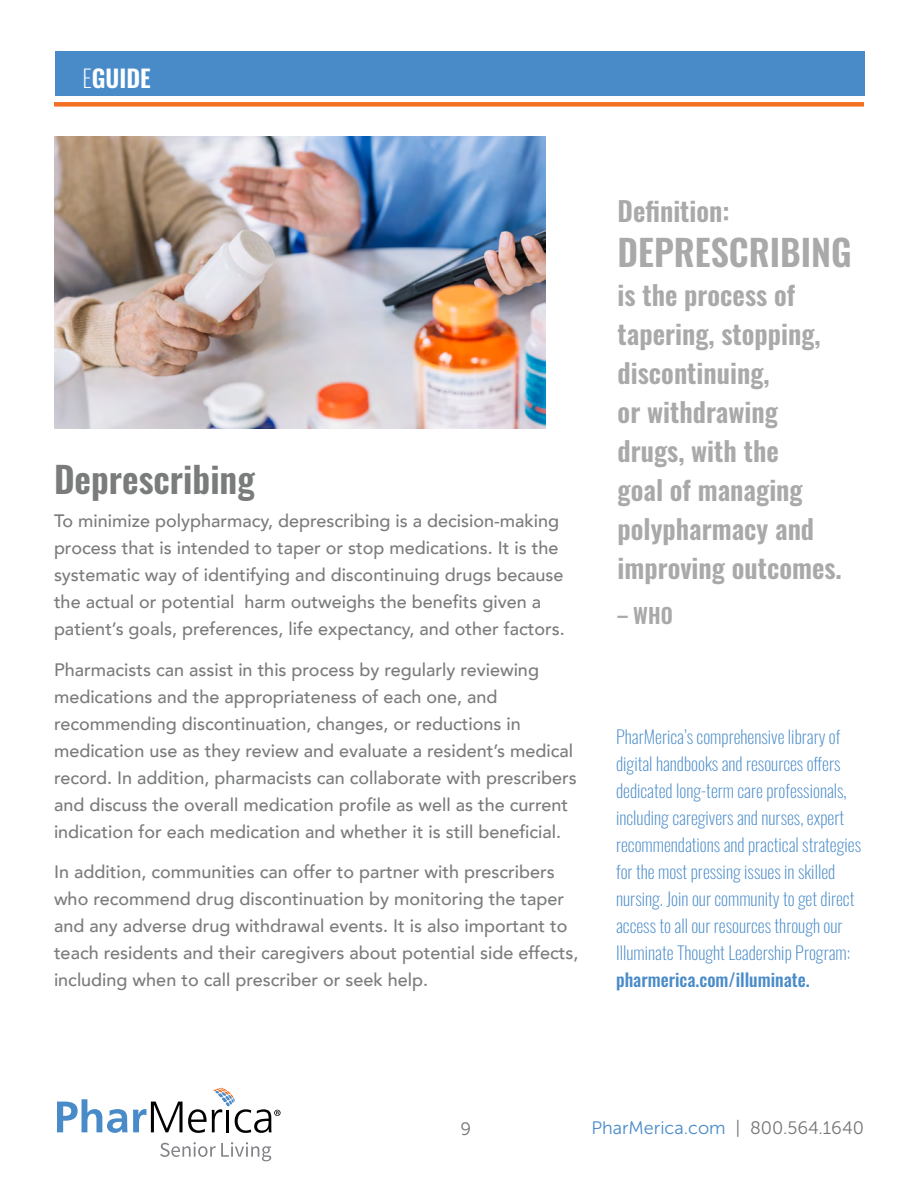
<style>
.page{position:relative;width:918px;height:1188px;background:#fff}
.page>*{position:absolute;margin:0;border:0;box-sizing:border-box;transform-origin:0 0}
.t1{font:600 36px "Oswald";color:#7a7b7b}
.t2{font:600 36px "Oswald";color:#a9a9a9}
.t3{font:600 27px/39px "Oswald";color:#a9a9a9}
.t4{font:600 24px "Oswald";color:#fff}
.t5{font:600 21px "Oswald";color:#a9a9a9}
.t6{font:500 18px/27px "Avenir";color:#7a7b7b}
.t7{font:200 18px/27px "Oswald";color:#498bc9}
.t8{font:18px "Museo Sans 300";color:#498bc9}
.t9{font:500 18px "Oswald";color:#498bc9}
.t10{font:18px "Museo Sans 300";color:#757779}
.s1{font-weight:200}
.s2{color:#757779}
</style>
<div class="page">
<div style="left:55px;top:52px;width:810px;height:44px;background:#498bc9"></div>
<div style="left:54px;top:102px;width:810px;height:5px;background:#f36f21"></div>
<svg style="left:160px;top:1142px;width:111px;height:19px"></svg>
<svg style="left:57px;top:1088px;width:224px;height:45px"></svg>
<img style="left:54px;top:136px;width:491px;height:293px">
<h3 class="t4" style="left:82px;top:66px;width:70px"><span class="s1">E</span>GUIDE</h3>
<h1 class="t1" style="left:54px;top:460px;width:202px">Deprescribing</h1>
<p class="t6" style="left:54px;top:507px;width:512px">To minimize polypharmacy, deprescribing is a decision-making process that is intended to taper or stop medications. It is the systematic way of identifying and discontinuing drugs because the actual or potential harm outweighs the benefits given a patient’s goals, preferences, life expectancy, and other factors.</p>
<p class="t6" style="left:54px;top:655px;width:524px">Pharmacists can assist in this process by regularly reviewing medications and the appropriateness of each one, and recommending discontinuation, changes, or reductions in medication use as they review and evaluate a resident’s medical record. In addition, pharmacists can collaborate with prescribers and discuss the overall medication profile as well as the current indication for each medication and whether it is still beneficial.</p>
<p class="t6" style="left:54px;top:858px;width:526px">In addition, communities can offer to partner with prescribers who recommend drug discontinuation by monitoring the taper and any adverse drug withdrawal events. It is also important to teach residents and their caregivers about potential side effects, including when to call prescriber or seek help.</p>
<h2 class="t3" style="left:618px;top:193px;width:113px">Definition:</h2>
<h1 class="t2" style="left:618px;top:233px;width:236px">DEPRESCRIBING</h1>
<h2 class="t3" style="left:618px;top:277px;width:226px">is the process of tapering, stopping, discontinuing,<br>or withdrawing drugs, with the<br>goal of managing polypharmacy and improving outcomes.</h2>
<p class="t5" style="left:618px;top:605px;width:57px">– WHO</p>
<p class="t7" style="left:616px;top:721px;width:247px">PharMerica’s comprehensive library of digital handbooks and resources offers dedicated long-term care professionals, including caregivers and nurses, expert recommendations and practical strategies for the most pressing issues in skilled nursing. Join our community to get direct access to all our resources through our Illuminate Thought Leadership Program:</p>
<p class="t9" style="left:616px;top:970px;width:195px">pharmerica.com/illuminate.</p>
<p class="t10" style="left:461px;top:1119px;width:12px">9</p>
<p class="t8" style="left:591px;top:1118px;width:274px">PharMerica.com <span class="s2">| 800.564.1640</span></p>
</div>
